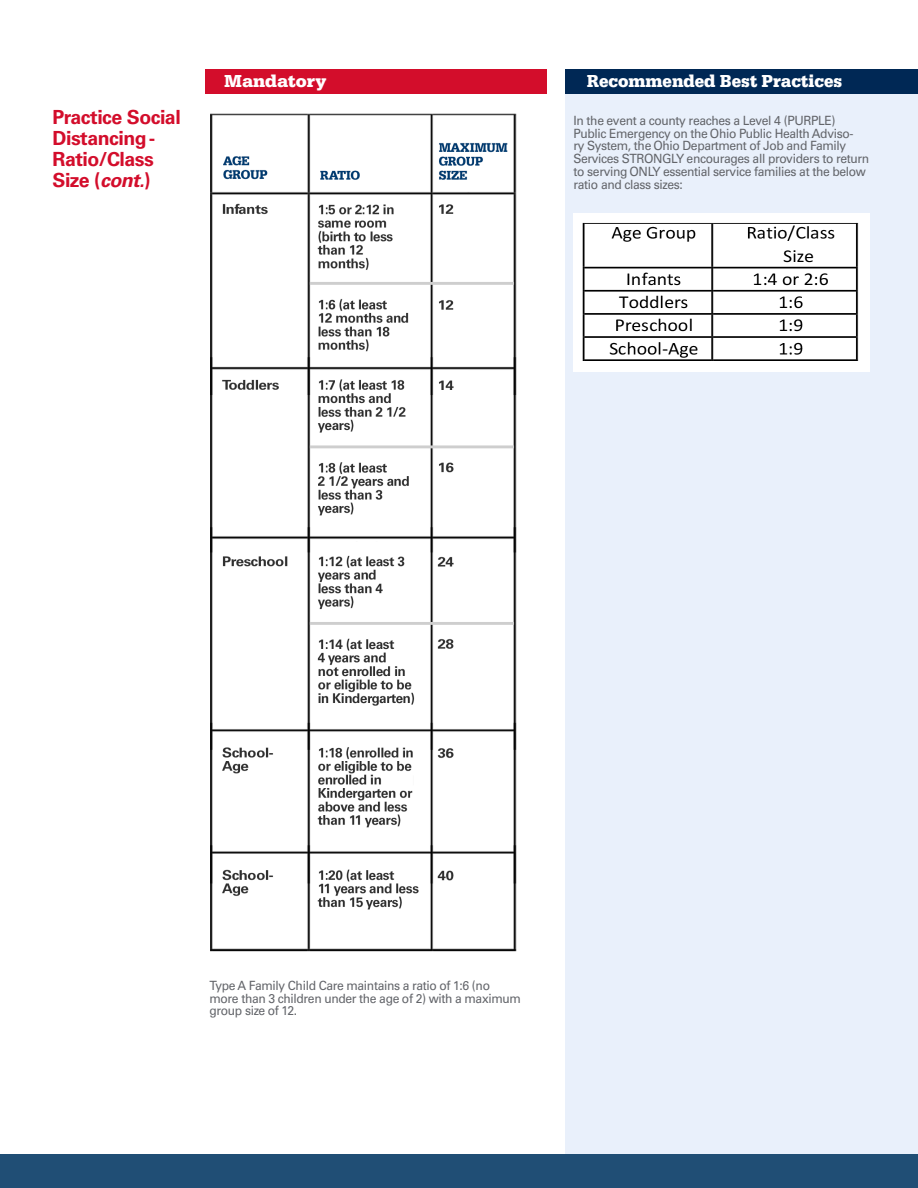
<style>
.page{position:relative;width:918px;height:1188px;background:#fff}
.page>*{position:absolute;margin:0;border:0;box-sizing:border-box;transform-origin:0 0}
.t1{font:700 19.5px/21px "Univers LT Pro 65";letter-spacing:-.025em;color:#d30d2b}
.t2{font:700 18px "Serifa";color:#fff;scale:.95 1}
.t3{font:700 18px "Serifa";color:#fff}
.t4{font:12.75px/12.8px "Univers LT Pro 55 Roman";letter-spacing:-.03em;color:#63656a;scale:.95 1}
.s1{font-style:italic}
</style>
<div class="page">
<div style="left:565px;top:91px;width:353px;height:1082px;background:#e9f0fb"></div>
<div style="left:205px;top:69px;width:342px;height:25px;background:#d30d2b"></div>
<div style="left:565px;top:69px;width:353px;height:25px;background:#002855"></div>
<div style="left:0;top:1155px;width:918px;height:33px;background:#204e75"></div>
<img style="left:573px;top:213px;width:296px;height:158px">
<img style="left:210px;top:113px;width:307px;height:839px">
<p class="t3" style="left:224px;top:71px;width:104px">Mandatory</p>
<p class="t2" style="left:587px;top:71px;width:270px">Recommended Best Practices</p>
<p class="t1" style="left:52px;top:107px;width:130px">Practice Social<br>Distancing -<br>Ratio/Class<br>Size (<span class="s1">cont.</span>)</p>
<p class="t4" style="left:574px;top:114px;width:313px">In the event a county reaches a Level 4 (PURPLE)<br>Public Emergency on the Ohio Public Health Adviso-<br>ry System, the Ohio Department of Job and Family Services STRONGLY encourages all providers to return to serving ONLY essential service families at the below ratio and class sizes:</p>
<p class="t4" style="left:210px;top:979px;width:329px">Type A Family Child Care maintains a ratio of 1:6 (no more than 3 children under the age of 2) with a maximum group size of 12.</p>
</div>
